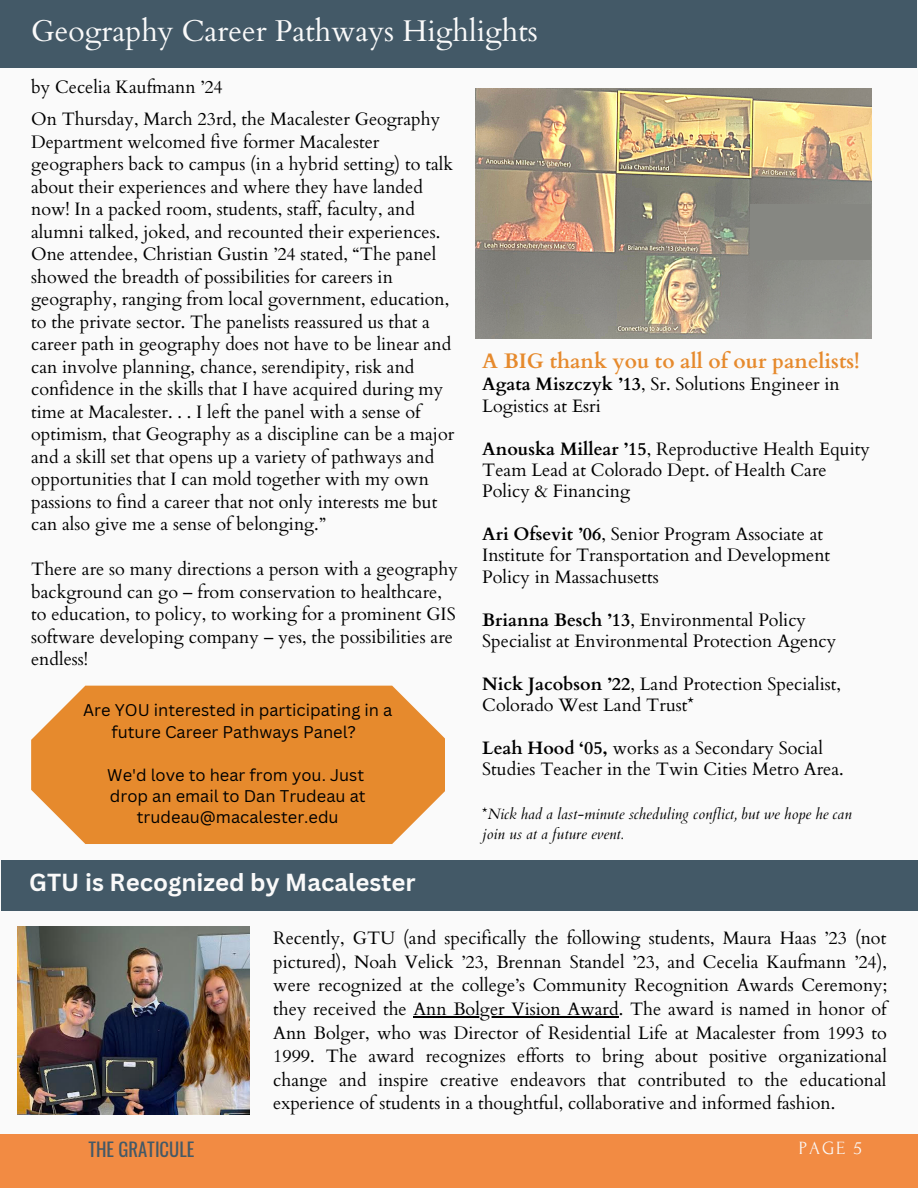
<style>
.page{position:relative;width:918px;height:1188px;background:#fafafa}
.page>*{position:absolute;margin:0;border:0;box-sizing:border-box;transform-origin:0 0}
.t1{font:30px "Cardo";color:#fafafa}
.t2{font:700 24px "Canva Sans";color:#fafafa}
.t3{font:700 21px "Cardo";color:#e68a2d}
.t4{font:18.6px "Oswald";color:#435967}
.t5{font:18.6px "Forum";color:#fafafa}
.t6{font:18px/22.5px "Cardo";color:#000}
.t7{font:16.5px/21.3px "Canva Sans";color:#000;text-align:center}
.t8{font:italic 15px/20.2px "Cardo";color:#000}
.s1{font-weight:700}
.s2{font-style:normal}
</style>
<div class="page">
<div style="left:0;top:1134px;width:918px;height:54px;background:#f28b43"></div>
<div style="left:0;top:0;width:917px;height:68px;background:#435967"></div>
<div style="left:1px;top:860px;width:917px;height:50px;background:#435967"></div>
<img style="left:18px;top:926px;width:232px;height:188px">
<img style="left:475px;top:89px;width:396px;height:249px">
<svg style="left:31px;top:686px;width:413px;height:158px;background:#e7933e"></svg>
<hr style="left:413px;top:1016px;width:206px;height:1px;background:#000">
<div style="left:751px;top:204px;width:120px;height:56px;background:#868782"></div>
<h1 class="t1" style="left:31px;top:12px;width:508px">Geography Career Pathways Highlights</h1>
<p class="t6" style="left:31px;top:76px;width:193px">by Cecelia Kaufmann ’24</p>
<p class="t6" style="left:31px;top:108px;width:425px">On Thursday, March 23rd, the Macalester Geography Department welcomed five former Macalester geographers back to campus (in a hybrid setting) to talk about their experiences and where they have landed now! In a packed room, students, staff, faculty, and alumni talked, joked, and recounted their experiences.<br>One attendee, Christian Gustin ’24 stated, “The panel showed the breadth of possibilities for careers in geography, ranging from local government, education, to the private sector. The panelists reassured us that a career path in geography does not have to be linear and can involve planning, chance, serendipity, risk and confidence in the skills that I have acquired during my time at Macalester. . . I left the panel with a sense of optimism, that Geography as a discipline can be a major and a skill set that opens up a variety of pathways and opportunities that I can mold together with my own passions to find a career that not only interests me but can also give me a sense of belonging.”</p>
<p class="t6" style="left:31px;top:558px;width:428px">There are so many directions a person with a geography background can go – from conservation to healthcare, to education, to policy, to working for a prominent GIS software developing company – yes, the possibilities are endless!</p>
<p class="t7" style="left:83px;top:699px;width:311px">Are YOU interested in participating in a future Career Pathways Panel?</p>
<p class="t7" style="left:107px;top:764px;width:260px">We'd love to hear from you. Just drop an email to Dan Trudeau at trudeau@macalester.edu</p>
<h2 class="t2" style="left:29px;top:865px;width:388px">GTU is Recognized by Macalester</h2>
<p class="t3" style="left:482px;top:347px;width:379px">A BIG thank you to all of our panelists!</p>
<p class="t6" style="left:482px;top:374px;width:359px;line-height:21.3px"><span class="s1">Agata Miszczyk ’13</span>, Sr. Solutions Engineer in<br>Logistics at Esri</p>
<p class="t6" style="left:482px;top:438px;width:389px;line-height:21.3px"><span class="s1">Anouska Millear ’15</span>, Reproductive Health Equity<br>Team Lead at Colorado Dept. of Health Care<br>Policy &amp; Financing</p>
<p class="t6" style="left:482px;top:524px;width:350px;line-height:21.3px"><span class="s1">Ari Ofsevit ’06</span>, Senior Program Associate at<br>Institute for Transportation and Development<br>Policy in Massachusetts</p>
<p class="t6" style="left:482px;top:609px;width:356px;line-height:21.3px"><span class="s1">Brianna Besch ’13</span>, Environmental Policy<br>Specialist at Environmental Protection Agency</p>
<p class="t6" style="left:482px;top:673px;width:360px;line-height:21.3px"><span class="s1">Nick Jacobson ’22</span>, Land Protection Specialist,<br>Colorado West Land Trust*</p>
<p class="t6" style="left:482px;top:738px;width:363px;line-height:21.3px"><span class="s1">Leah Hood ‘05,</span> works as a Secondary Social<br>Studies Teacher in the Twin Cities Metro Area.</p>
<p class="t8" style="left:482px;top:804px;width:371px"><span class="s2">*</span>Nick had a last-minute scheduling conflict, but we hope he can join us at a future event.</p>
<p class="t6" style="left:273px;top:927px;width:616px;line-height:23.7px;text-align:justify">Recently, GTU (and specifically the following students, Maura Haas ’23 (not pictured), Noah Velick ’23, Brennan Standel ’23, and Cecelia Kaufmann ’24), were recognized at the college’s Community Recognition Awards Ceremony; they received the Ann Bolger Vision Award. The award is named in honor of Ann Bolger, who was Director of Residential Life at Macalester from 1993 to 1999. The award recognizes efforts to bring about positive organizational change and inspire creative endeavors that contributed to the educational experience of students in a thoughtful, collaborative and informed fashion.</p>
<p class="t4" style="left:88px;top:1135px;width:107px">THE GRATICULE</p>
<p class="t5" style="left:799px;top:1138px;width:65px">PAGE 5</p>
</div>
